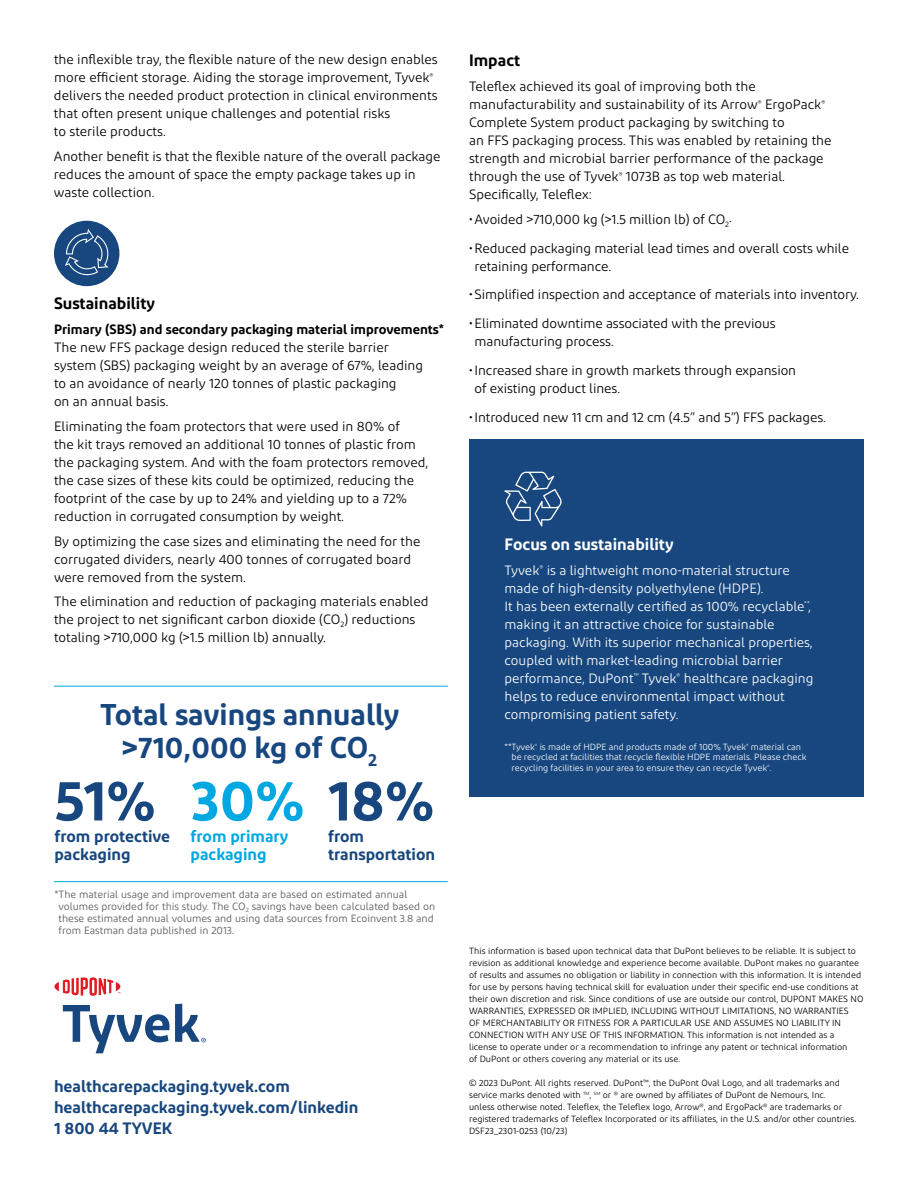
<style>
.page{position:relative;width:918px;height:1188px;background:#fff}
.page>*{position:absolute;margin:0;border:0;box-sizing:border-box;transform-origin:0 0}
.t1{font:600 57px "Diodrum";color:#00a8e1}
.t2{font:600 57px "Diodrum";color:#17477e}
.t3{font:600 30px/33px "Diodrum";color:#17477e;text-align:center}
.t4{font:600 16.5px/21px "Diodrum";color:#17477e}
.t5{font:600 16.5px "Diodrum";color:#fff}
.t6{font:600 16.5px "Diodrum";color:#000}
.t7{font:600 16.5px/18px "Diodrum";color:#00a8e1}
.t8{font:13.5px/18px "Diodrum";color:#000}
.t9{font:13.5px/18px "Diodrum";color:#fff}
.t10{font:600 13.5px "Diodrum";color:#000}
.t11{font:10.5px/12px "Diodrum";color:#58595b}
.t12{font:9px/12px "Diodrum";color:#000}
.t13{font:9px/10.5px "Diodrum";color:#fff}
.s1{color:#17477e}
.s2{font-size:7.5px}
</style>
<div class="page">
<div style="left:54px;top:221px;width:65px;height:65px;background:#17477e;border-radius:50%"></div>
<svg style="left:65px;top:229px;width:46px;height:47px"></svg>
<svg style="left:54px;top:977px;width:66px;height:19px"></svg>
<svg style="left:63px;top:1004px;width:143px;height:49px"></svg>
<hr style="left:54px;top:686px;width:394px;height:1px;background:#00a8e1">
<hr style="left:54px;top:881px;width:394px;height:1px;background:#00a8e1">
<div style="left:469px;top:440px;width:395px;height:357px;background:#17477e"></div>
<svg style="left:504px;top:472px;width:58px;height:54px"></svg>
<p class="t8" style="left:54px;top:50px;width:385px">the inflexible tray, the flexible nature of the new design enables more efficient storage. Aiding the storage improvement, Tyvek<sup>® </sup>delivers the needed product protection in clinical environments that often present unique challenges and potential risks<br>to sterile products.</p>
<p class="t8" style="left:54px;top:147px;width:388px">Another benefit is that the flexible nature of the overall package reduces the amount of space the empty package takes up in waste collection.</p>
<p class="t6" style="left:54px;top:293px;width:103px">Sustainability</p>
<p class="t10" style="left:54px;top:321px;width:392px">Primary (SBS) and secondary packaging material improvements*</p>
<p class="t8" style="left:54px;top:338px;width:371px">The new FFS package design reduced the sterile barrier system (SBS) packaging weight by an average of 67%, leading to an avoidance of nearly 120 tonnes of plastic packaging<br>on an annual basis.</p>
<p class="t8" style="left:54px;top:417px;width:376px">Eliminating the foam protectors that were used in 80% of<br>the kit trays removed an additional 10 tonnes of plastic from the packaging system. And with the foam protectors removed, the case sizes of these kits could be optimized, reducing the footprint of the case by up to 24% and yielding up to a 72% reduction in corrugated consumption by weight.</p>
<p class="t8" style="left:54px;top:532px;width:368px">By optimizing the case sizes and eliminating the need for the corrugated dividers, nearly 400 tonnes of corrugated board were removed from the system.</p>
<p class="t8" style="left:54px;top:592px;width:376px">The elimination and reduction of packaging materials enabled the project to net significant carbon dioxide (CO<sub>2</sub>) reductions totaling &gt;710,000 kg (&gt;1.5 million lb) annually.</p>
<h2 class="t3" style="left:100px;top:697px;width:301px">Total savings annually &gt;710,000 kg of CO<sub>2</sub></h2>
<h1 class="t2" style="left:54px;top:764px;width:103px">51%</h1>
<p class="t4" style="left:54px;top:826px;width:117px">from protective</p>
<p class="t4" style="left:54px;top:844px;width:78px">packaging</p>
<h1 class="t1" style="left:191px;top:764px;width:245px">30% <span class="s1">18%</span></h1>
<p class="t7" style="left:191px;top:827px;width:99px">from primary packaging</p>
<p class="t4" style="left:328px;top:827px;width:109px;line-height:18px">from transportation</p>
<p class="t11" style="left:59px;top:888px;width:378px;text-indent:-4px">*The material usage and improvement data are based on estimated annual volumes provided for this study. The CO<sub>2</sub> savings have been calculated based on these estimated annual volumes and using data sources from Ecoinvent 3.8 and from Eastman data published in 2013.</p>
<p class="t4" style="left:54px;top:1075px;width:306px">healthcarepackaging.tyvek.com healthcarepackaging.tyvek.com/linkedin<br>1 800 44 TYVEK</p>
<p class="t6" style="left:469px;top:50px;width:53px">Impact</p>
<p class="t8" style="left:469px;top:77px;width:364px">Teleflex achieved its goal of improving both the manufacturability and sustainability of its Arrow<sup>®</sup> ErgoPack<sup>® </sup>Complete System product packaging by switching to<br>an FFS packaging process. This was enabled by retaining the strength and microbial barrier performance of the package through the use of Tyvek<sup>®</sup> 1073B as top web material.<br>Specifically, Teleflex:</p>
<p class="t8" style="left:469px;top:210px;width:264px">•Avoided &gt;710,000 kg (&gt;1.5 million lb) of CO<sub>2</sub>.</p>
<p class="t8" style="left:475px;top:239px;width:376px;text-indent:-5px">•Reduced packaging material lead times and overall costs while retaining performance.</p>
<p class="t8" style="left:469px;top:286px;width:391px">•Simplified inspection and acceptance of materials into inventory.</p>
<p class="t8" style="left:475px;top:314px;width:303px;text-indent:-5px">•Eliminated downtime associated with the previous manufacturing process.</p>
<p class="t8" style="left:475px;top:361px;width:323px;text-indent:-5px">•Increased share in growth markets through expansion of existing product lines.</p>
<p class="t8" style="left:469px;top:408px;width:358px">•Introduced new 11 cm and 12 cm (4.5” and 5”) FFS packages.</p>
<p class="t5" style="left:505px;top:534px;width:170px">Focus on sustainability</p>
<p class="t9" style="left:505px;top:561px;width:310px">Tyvek<sup>®</sup> is a lightweight mono-material structure made of high-density polyethylene (HDPE).<br>It has been externally certified as 100% recyclable<sup>**</sup>, making it an attractive choice for sustainable packaging. With its superior mechanical properties, coupled with market-leading microbial barrier performance, DuPont<sup>™</sup> Tyvek<sup>®</sup> healthcare packaging helps to reduce environmental impact without compromising patient safety.</p>
<p class="t13" style="left:512px;top:741px;width:296px;text-indent:-7px">**Tyvek<sup>®</sup> is made of HDPE and products made of 100% Tyvek<sup>®</sup> material can be recycled at facilities that recycle flexible HDPE materials. Please check recycling facilities in your area to ensure they can recycle Tyvek<sup>®</sup>.</p>
<p class="t12" style="left:469px;top:945px;width:396px">This information is based upon technical data that DuPont believes to be reliable. It is subject to revision as additional knowledge and experience become available. DuPont makes no guarantee of results and assumes no obligation or liability in connection with this information. It is intended for use by persons having technical skill for evaluation under their specific end-use conditions at their own discretion and risk. Since conditions of use are outside our control, DUPONT MAKES NO WARRANTIES, EXPRESSED OR IMPLIED, INCLUDING WITHOUT LIMITATIONS, NO WARRANTIES<br>OF MERCHANTABILITY OR FITNESS FOR A PARTICULAR USE AND ASSUMES NO LIABILITY IN CONNECTION WITH ANY USE OF THIS INFORMATION. This information is not intended as a license to operate under or a recommendation to infringe any patent or technical information<br>of DuPont or others covering any material or its use.</p>
<p class="t12" style="left:469px;top:1077px;width:389px">© 2023 DuPont. All rights reserved. DuPont<span class="s2">™</span>, the DuPont Oval Logo, and all trademarks and service marks denoted with <sup>TM</sup>, <sup>SM</sup> or <span class="s2">®</span> are owned by affiliates of DuPont de Nemours, Inc.<br>unless otherwise noted. Teleflex, the Teleflex logo, Arrow<span class="s2">®</span>, and ErgoPack<span class="s2">®</span> are trademarks or registered trademarks of Teleflex Incorporated or its affiliates, in the U.S. and/or other countries.<br>DSF23_2301-0253 (10/23)</p>
</div>
